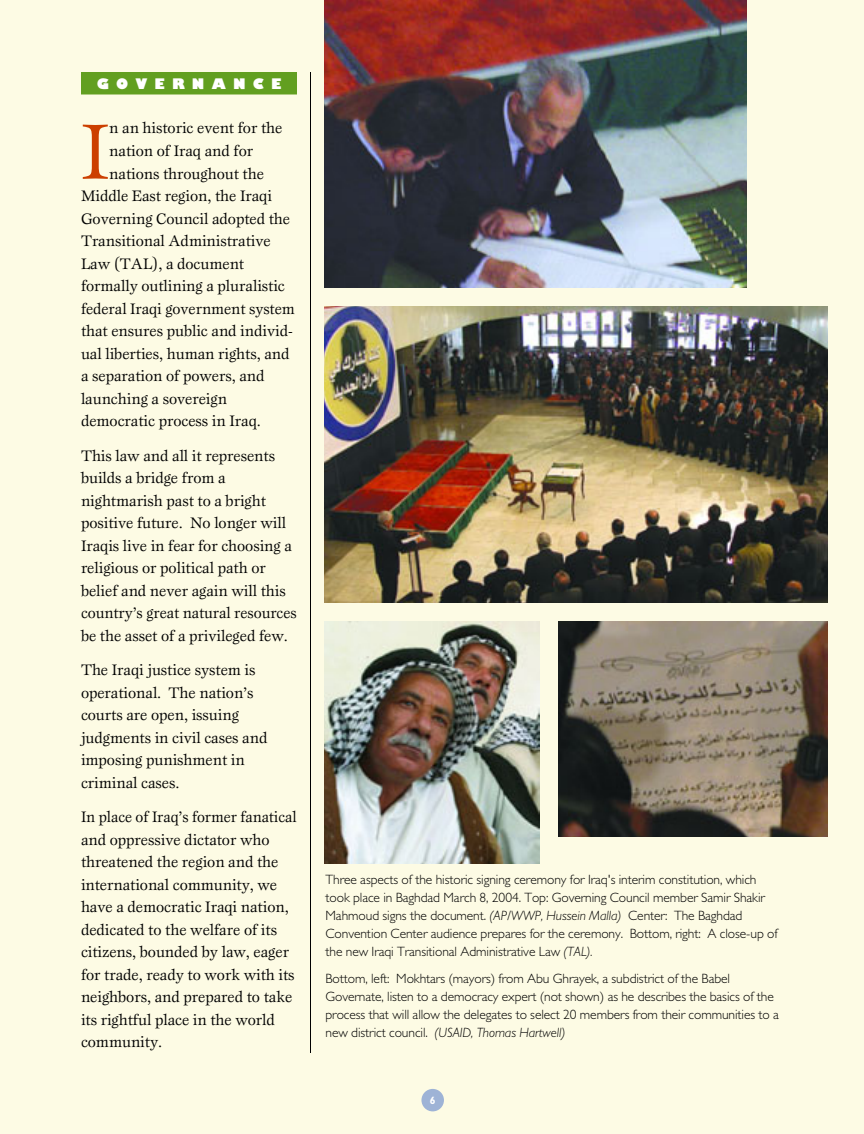
<style>
.page{position:relative;width:864px;height:1134px;background:#fdfbe4}
.page>*{position:absolute;margin:0;border:0;box-sizing:border-box;transform-origin:0 0}
.t1{font:81px "Esprit";color:#cc3f00}
.t2{font:15.75px/22.5px "Esprit";letter-spacing:-.005em;color:#000}
.t3{font:800 14.25px "Gill Sans";letter-spacing:.505em;color:#fff}
.t4{font:300 13.5px/18px "Gill Sans";letter-spacing:-.005em;color:#000}
.t5{font:700 10.5px "Gill Sans";color:#fff}
.s1{font-style:italic}
</style>
<div class="page">
<div style="left:81px;top:72px;width:216px;height:22px;background:#629f20"></div>
<hr style="left:310px;top:72px;width:1px;height:981px;background:#000">
<div style="left:421px;top:1089px;width:23px;height:22px;background:#9eb3d6;border-radius:50%"></div>
<img style="left:324px;top:306px;width:504px;height:297px">
<img style="left:558px;top:621px;width:270px;height:216px">
<img style="left:324px;top:621px;width:216px;height:243px">
<img style="left:324px;top:0;width:423px;height:288px">
<p class="t3" style="left:97px;top:78px;width:186px">GOVERNANCE</p>
<h1 class="t1" style="left:81px;top:119px;width:30px">I</h1>
<p class="t2" style="left:109px;top:118px;width:175px">n an historic event for the</p>
<p class="t2" style="left:109px;top:141px;width:145px">nation of Iraq and for</p>
<p class="t2" style="left:109px;top:163px;width:156px">nations throughout the</p>
<p class="t2" style="left:81px;top:186px;width:193px">Middle East region, the Iraqi</p>
<p class="t2" style="left:81px;top:208px;width:211px">Governing Council adopted the</p>
<p class="t2" style="left:81px;top:231px;width:191px">Transitional Administrative</p>
<p class="t2" style="left:81px;top:253px;width:165px">Law (TAL), a document</p>
<p class="t2" style="left:81px;top:276px;width:205px">formally outlining a pluralistic</p>
<p class="t2" style="left:81px;top:298px;width:215px">federal Iraqi government system</p>
<p class="t2" style="left:81px;top:321px;width:213px">that ensures public and individ-</p>
<p class="t2" style="left:81px;top:343px;width:210px">ual liberties, human rights, and</p>
<p class="t2" style="left:81px;top:366px;width:185px">a separation of powers, and</p>
<p class="t2" style="left:81px;top:388px;width:148px">launching a sovereign</p>
<p class="t2" style="left:81px;top:411px;width:181px">democratic process in Iraq.</p>
<p class="t2" style="left:81px;top:445px;width:217px">This law and all it represents builds a bridge from a nightmarish past to a bright positive future. No longer will<br>Iraqis live in fear for choosing a religious or political path or belief and never again will this country’s great natural resources be the asset of a privileged few.</p>
<p class="t2" style="left:81px;top:660px;width:188px">The Iraqi justice system is operational. The nation’s courts are open, issuing judgments in civil cases and imposing punishment in criminal cases.</p>
<p class="t2" style="left:81px;top:807px;width:217px">In place of Iraq’s former fanatical and oppressive dictator who threatened the region and the international community, we have a democratic Iraqi nation, dedicated to the welfare of its citizens, bounded by law, eager for trade, ready to work with its neighbors, and prepared to take its rightful place in the world community.</p>
<p class="t4" style="left:326px;top:872px;width:454px">Three aspects of the historic signing ceremony for Iraq's interim constitution, which took place in Baghdad March 8, 2004. Top: Governing Council member Samir Shakir Mahmoud signs the document. <span class="s1">(AP/WWP, Hussein Malla)</span> Center: The Baghdad Convention Center audience prepares for the ceremony. Bottom, right: A close-up of the new Iraqi Transitional Administrative Law <span class="s1">(TAL).</span></p>
<p class="t4" style="left:326px;top:971px;width:455px">Bottom, left: Mokhtars (mayors) from Abu Ghrayek, a subdistrict of the Babel Governate, listen to a democracy expert (not shown) as he describes the basics of the process that will allow the delegates to select 20 members from their communities to a new district council. <span class="s1">(USAID, Thomas Hartwell)</span></p>
<p class="t5" style="left:430px;top:1097px;width:7px">6</p>
</div>
